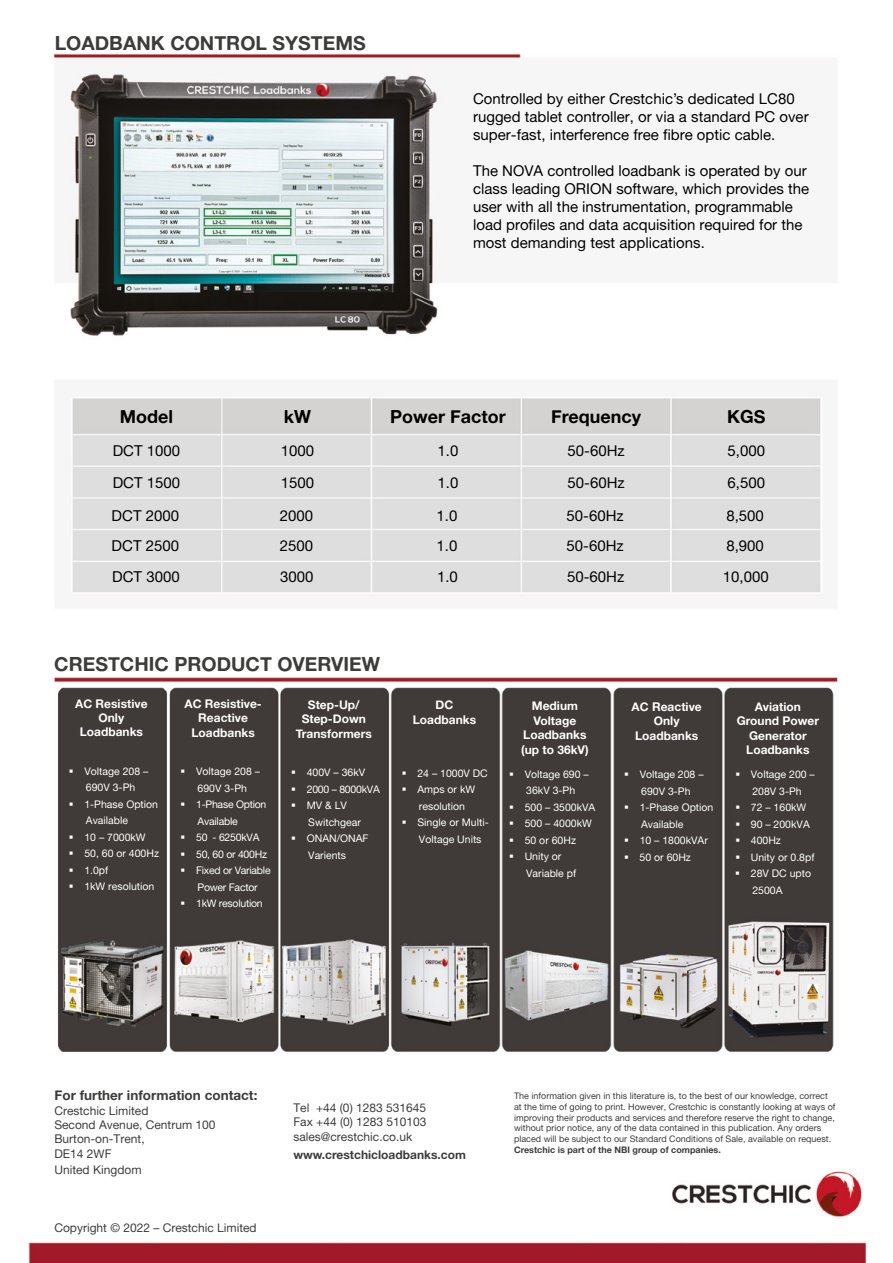
<style>
.page{position:relative;width:893px;height:1263px;background:#fff}
.page>*{position:absolute;margin:0;border:0;box-sizing:border-box;transform-origin:0 0}
.t1{font:19.5px "Alte Haas Grotesk Bold";color:#3c3c3b}
.t2{font:18px "Alte Haas Grotesk Bold";color:#000}
.t3{font:15px/18px "Alte Haas Grotesk";color:#000}
.t4{font:13.5px "Alte Haas Grotesk Bold";color:#3c3c3b}
.t5{font:12px/14.4px "Alte Haas Grotesk Bold";color:#fff;text-align:center}
.t6{font:12px/14.4px "Alte Haas Grotesk";color:#3c3c3b}
.t7{font:12px "Alte Haas Grotesk Bold";color:#3c3c3b}
.t8{font:10.5px/16.5px "Alte Haas Grotesk";color:#fff}
.t9{font:10.5px/16.5px "Alte Haas Grotesk";letter-spacing:-.025em;color:#fff}
.t10{font:9px/10.8px "Alte Haas Grotesk";color:#3c3c3b}
.t11{font:9px "Alte Haas Grotesk Bold";color:#3c3c3b}
</style>
<div class="page">
<img style="left:28px;top:52px;width:838px;height:1211px">
<svg style="left:181px;top:770px;width:4px;height:3px"></svg>
<svg style="left:181px;top:803px;width:4px;height:3px"></svg>
<svg style="left:181px;top:836px;width:4px;height:3px"></svg>
<svg style="left:181px;top:852px;width:4px;height:3px"></svg>
<svg style="left:181px;top:869px;width:4px;height:3px"></svg>
<svg style="left:181px;top:902px;width:4px;height:3px"></svg>
<h1 class="t1" style="left:55px;top:31px;width:313px">LOADBANK CONTROL SYSTEMS</h1>
<p class="t3" style="left:473px;top:89px;width:337px">Controlled by either Crestchic’s dedicated LC80 rugged tablet controller, or via a standard PC over super-fast, interference free fibre optic cable.</p>
<p class="t3" style="left:473px;top:161px;width:338px">The NOVA controlled loadbank is operated by our class leading ORION software, which provides the user with all the instrumentation, programmable load profiles and data acquisition required for the most demanding test applications.</p>
<p class="t2" style="left:120px;top:406px;width:55px">Model</p>
<p class="t2" style="left:284px;top:406px;width:29px">kW</p>
<p class="t2" style="left:390px;top:406px;width:117px">Power Factor</p>
<p class="t2" style="left:551px;top:406px;width:92px">Frequency</p>
<p class="t2" style="left:727px;top:406px;width:40px">KGS</p>
<p class="t3" style="left:113px;top:441px;width:69px">DCT 1000</p>
<p class="t3" style="left:281px;top:441px;width:35px">1000</p>
<p class="t3" style="left:438px;top:441px;width:22px">1.0</p>
<p class="t3" style="left:568px;top:441px;width:59px">50-60Hz</p>
<p class="t3" style="left:727px;top:441px;width:39px">5,000</p>
<p class="t3" style="left:113px;top:473px;width:69px">DCT 1500</p>
<p class="t3" style="left:281px;top:473px;width:35px">1500</p>
<p class="t3" style="left:438px;top:473px;width:22px">1.0</p>
<p class="t3" style="left:568px;top:473px;width:59px">50-60Hz</p>
<p class="t3" style="left:727px;top:473px;width:39px">6,500</p>
<p class="t3" style="left:112px;top:506px;width:69px">DCT 2000</p>
<p class="t3" style="left:280px;top:506px;width:35px">2000</p>
<p class="t3" style="left:436px;top:506px;width:22px">1.0</p>
<p class="t3" style="left:566px;top:506px;width:59px">50-60Hz</p>
<p class="t3" style="left:726px;top:506px;width:39px">8,500</p>
<p class="t3" style="left:112px;top:537px;width:69px">DCT 2500</p>
<p class="t3" style="left:280px;top:537px;width:35px">2500</p>
<p class="t3" style="left:436px;top:537px;width:22px">1.0</p>
<p class="t3" style="left:566px;top:537px;width:59px">50-60Hz</p>
<p class="t3" style="left:726px;top:537px;width:39px">8,900</p>
<p class="t3" style="left:112px;top:567px;width:69px">DCT 3000</p>
<p class="t3" style="left:280px;top:567px;width:35px">3000</p>
<p class="t3" style="left:437px;top:567px;width:22px">1.0</p>
<p class="t3" style="left:567px;top:567px;width:59px">50-60Hz</p>
<p class="t3" style="left:723px;top:567px;width:47px">10,000</p>
<h1 class="t1" style="left:54px;top:652px;width:328px">CRESTCHIC PRODUCT OVERVIEW</h1>
<p class="t5" style="left:75px;top:696px;width:74px">AC Resistive<br>Only<br>Loadbanks</p>
<p class="t8" style="left:84px;top:763px;width:76px">Voltage 208 –<br>690V 3-Ph<br>1-Phase Option<br>Available<br>10 – 7000kW<br>50, 60 or 400Hz<br>1.0pf<br>1kW resolution</p>
<p class="t5" style="left:184px;top:696px;width:79px">AC Resistive-<br>Reactive<br>Loadbanks</p>
<p class="t9" style="left:196px;top:763px;width:76px">Voltage 208 –<br>690V 3-Ph<br>1-Phase Option<br>Available<br>50 - 6250kVA<br>50, 60 or 400Hz<br>Fixed or Variable<br>Power Factor<br>1kW resolution</p>
<p class="t5" style="left:296px;top:697px;width:78px">Step-Up/<br>Step-Down<br>Transformers</p>
<p class="t8" style="left:307px;top:764px;width:75px">400V – 36kV<br>2000 – 8000kVA<br>MV &amp; LV<br>Switchgear<br>ONAN/ONAF<br>Varients</p>
<p class="t5" style="left:413px;top:697px;width:65px">DC<br>Loadbanks</p>
<p class="t8" style="left:417px;top:764px;width:73px">24 – 1000V DC<br>Amps or kW resolution<br>Single or Multi-<br>Voltage Units</p>
<p class="t5" style="left:521px;top:699px;width:69px">Medium<br>Voltage<br>Loadbanks (up to 36kV)</p>
<p class="t8" style="left:525px;top:765px;width:72px">Voltage 690 –<br>36kV 3-Ph<br>500 – 3500kVA<br>500 – 4000kW<br>50 or 60Hz<br>Unity or<br>Variable pf</p>
<p class="t5" style="left:632px;top:699px;width:72px">AC Reactive<br>Only<br>Loadbanks</p>
<p class="t8" style="left:640px;top:766px;width:75px">Voltage 208 –<br>690V 3-Ph<br>1-Phase Option<br>Available<br>10 – 1800kVAr<br>50 or 60Hz</p>
<p class="t5" style="left:737px;top:699px;width:84px">Aviation<br>Ground Power<br>Generator<br>Loadbanks</p>
<p class="t8" style="left:751px;top:766px;width:66px">Voltage 200 –<br>208V 3-Ph<br>72 – 160kW<br>90 – 200kVA<br>400Hz<br>Unity or 0.8pf<br>28V DC upto<br>2500A</p>
<p class="t4" style="left:54px;top:1087px;width:204px">For further information contact:</p>
<p class="t6" style="left:54px;top:1103px;width:163px">Crestchic Limited<br>Second Avenue, Centrum 100<br>Burton-on-Trent,<br>DE14 2WF</p>
<p class="t6" style="left:54px;top:1162px;width:89px">United Kingdom</p>
<p class="t6" style="left:54px;top:1220px;width:204px">Copyright © 2022 – Crestchic Limited</p>
<p class="t6" style="left:293px;top:1100px;width:135px;text-align:justify">Tel +44 (0) 1283 531645<br>Fax +44 (0) 1283 510103 sales@crestchic.co.uk</p>
<p class="t7" style="left:293px;top:1147px;width:174px">www.crestchicloadbanks.com</p>
<p class="t10" style="left:514px;top:1090px;width:323px">The information given in this literature is, to the best of our knowledge, correct at the time of going to print. However, Crestchic is constantly looking at ways of improving their products and services and therefore reserve the right to change, without prior notice, any of the data contained in this publication. Any orders placed will be subject to our Standard Conditions of Sale, available on request.</p>
<p class="t11" style="left:514px;top:1144px;width:208px">Crestchic is part of the NBI group of companies.</p>
</div>
